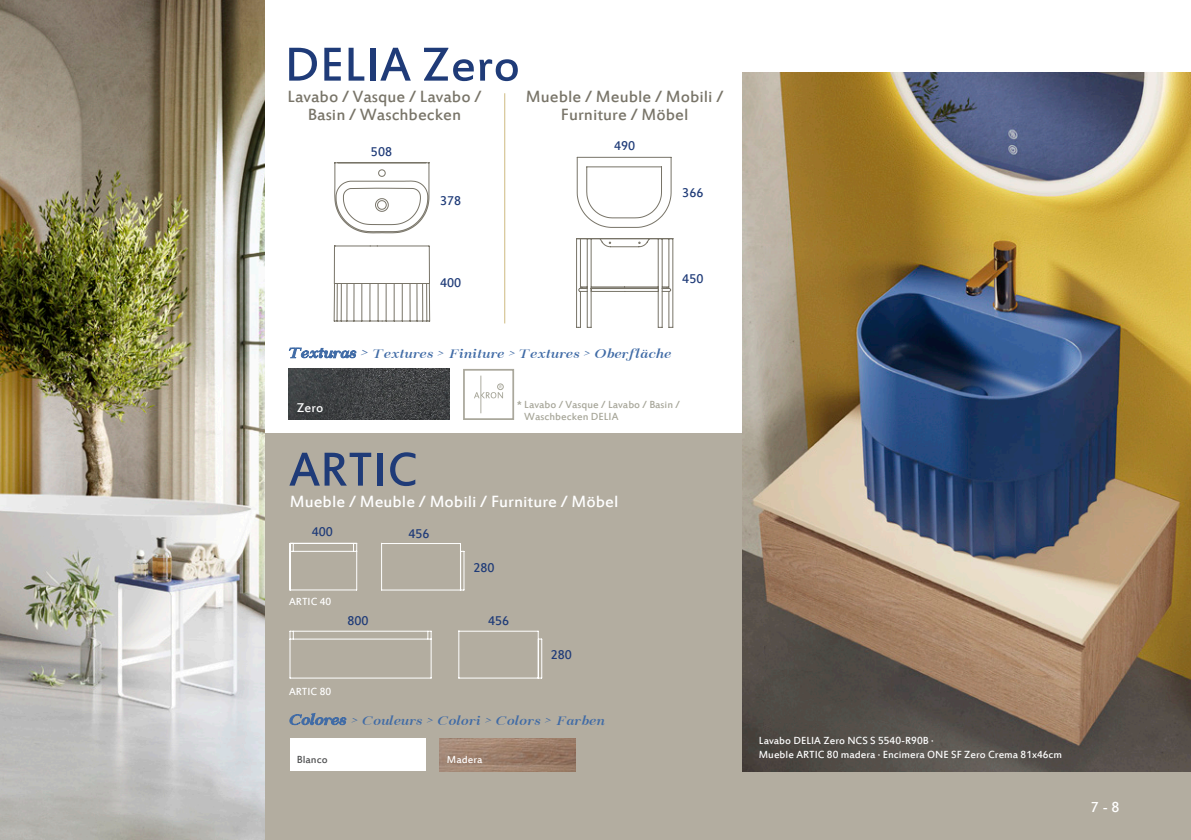
<style>
.page{position:relative;width:1191px;height:840px;background:#fff}
.page>*{position:absolute;margin:0;border:0;box-sizing:border-box;transform-origin:0 0}
.t1{font:52px "Estrangelo Edessa";color:#1f3b78}
.t2{font:18px/18px "Estrangelo Edessa";color:#787468;text-align:center}
.t3{font:18px "Estrangelo Edessa";color:#fff}
.t4{font:16px "Estrangelo Edessa";color:#fff}
.t5{font:14px "Estrangelo Edessa";color:#1f3b78}
.t6{font:14px "Estrangelo Edessa";color:#fff}
.t7{font:italic 12px "Chapaza Italic Ok";letter-spacing:.02em;color:#406ba6;scale:1.16 1}
.t8{font:11.4px "Estrangelo Edessa";color:#fff}
.t9{font:11.4px "Estrangelo Edessa";color:#a6a598}
.t10{font:11.4px "Estrangelo Edessa";color:#4e4f50}
.s1{font-size:13.8px}
</style>
<div class="page">
<svg style="left:576px;top:156px;width:96px;height:72px"></svg>
<div style="left:249px;top:433px;width:942px;height:406px;background:#b3ada0"></div>
<img style="left:289px;top:369px;width:160px;height:51px">
<img style="left:0;top:0;width:265px;height:839px">
<img style="left:742px;top:72px;width:449px;height:699px">
<svg style="left:289px;top:630px;width:254px;height:48px"></svg>
<svg style="left:289px;top:542px;width:69px;height:48px"></svg>
<svg style="left:381px;top:542px;width:84px;height:48px"></svg>
<div style="left:290px;top:737px;width:136px;height:33px;background:#fff"></div>
<img style="left:439px;top:738px;width:136px;height:33px">
<svg style="left:333px;top:162px;width:98px;height:160px"></svg>
<svg style="left:474px;top:375px;width:29px;height:38px"></svg>
<div style="left:463px;top:369px;width:51px;height:51px;border:2px solid #aaa89c"></div>
<svg style="left:576px;top:238px;width:98px;height:90px"></svg>
<hr style="left:504px;top:93px;width:1px;height:230px;background:#b5963e">
<p class="t1" style="left:285px;top:39px;width:237px">DELIA Zero</p>
<p class="t2" style="left:287px;top:88px;width:195px">Lavabo / Vasque / Lavabo /<br>Basin / Waschbecken</p>
<p class="t2" style="left:526px;top:88px;width:199px">Mueble / Meuble / Mobili /<br>Furniture / Möbel</p>
<p class="t5" style="left:371px;top:145px;width:23px">508</p>
<p class="t5" style="left:614px;top:139px;width:23px">490</p>
<p class="t5" style="left:440px;top:194px;width:23px">378</p>
<p class="t5" style="left:682px;top:186px;width:23px">366</p>
<p class="t5" style="left:440px;top:276px;width:23px">400</p>
<p class="t5" style="left:682px;top:271px;width:23px">450</p>
<p class="t7" style="left:289px;top:346px;width:331px"><span class="s1">Texturas &gt;</span> Textures &gt; Finiture &gt; Textures &gt; Oberfläche</p>
<p class="t6" style="left:297px;top:400px;width:28px">Zero</p>
<p class="t9" style="left:517px;top:398px;width:164px">* Lavabo / Vasque / Lavabo / Basin /</p>
<p class="t9" style="left:524px;top:410px;width:96px">Waschbecken DELIA</p>
<p class="t1" style="left:289px;top:443px;width:130px">ARTIC</p>
<p class="t3" style="left:290px;top:492px;width:330px">Mueble / Meuble / Mobili / Furniture / Möbel</p>
<p class="t5" style="left:312px;top:524px;width:23px">400</p>
<p class="t5" style="left:408px;top:526px;width:23px">456</p>
<p class="t8" style="left:289px;top:595px;width:44px">ARTIC 40</p>
<p class="t5" style="left:473px;top:560px;width:23px">280</p>
<p class="t5" style="left:347px;top:613px;width:23px">800</p>
<p class="t5" style="left:488px;top:613px;width:23px">456</p>
<p class="t8" style="left:289px;top:685px;width:44px">ARTIC 80</p>
<p class="t5" style="left:551px;top:647px;width:23px">280</p>
<p class="t7" style="left:289px;top:712px;width:273px"><span class="s1">Colores</span> &gt; Couleurs &gt; Colori &gt; Colors &gt; Farben</p>
<p class="t8" style="left:447px;top:753px;width:37px">Madera</p>
<p class="t10" style="left:297px;top:753px;width:32px">Blanco</p>
<p class="t8" style="left:759px;top:734px;width:176px">Lavabo DELIA Zero NCS S 5540-R90B ·</p>
<p class="t8" style="left:759px;top:748px;width:305px">Mueble ARTIC 80 madera · Encimera ONE SF Zero Crema 81x46cm</p>
<p class="t4" style="left:1091px;top:798px;width:30px">7 - 8</p>
</div>
